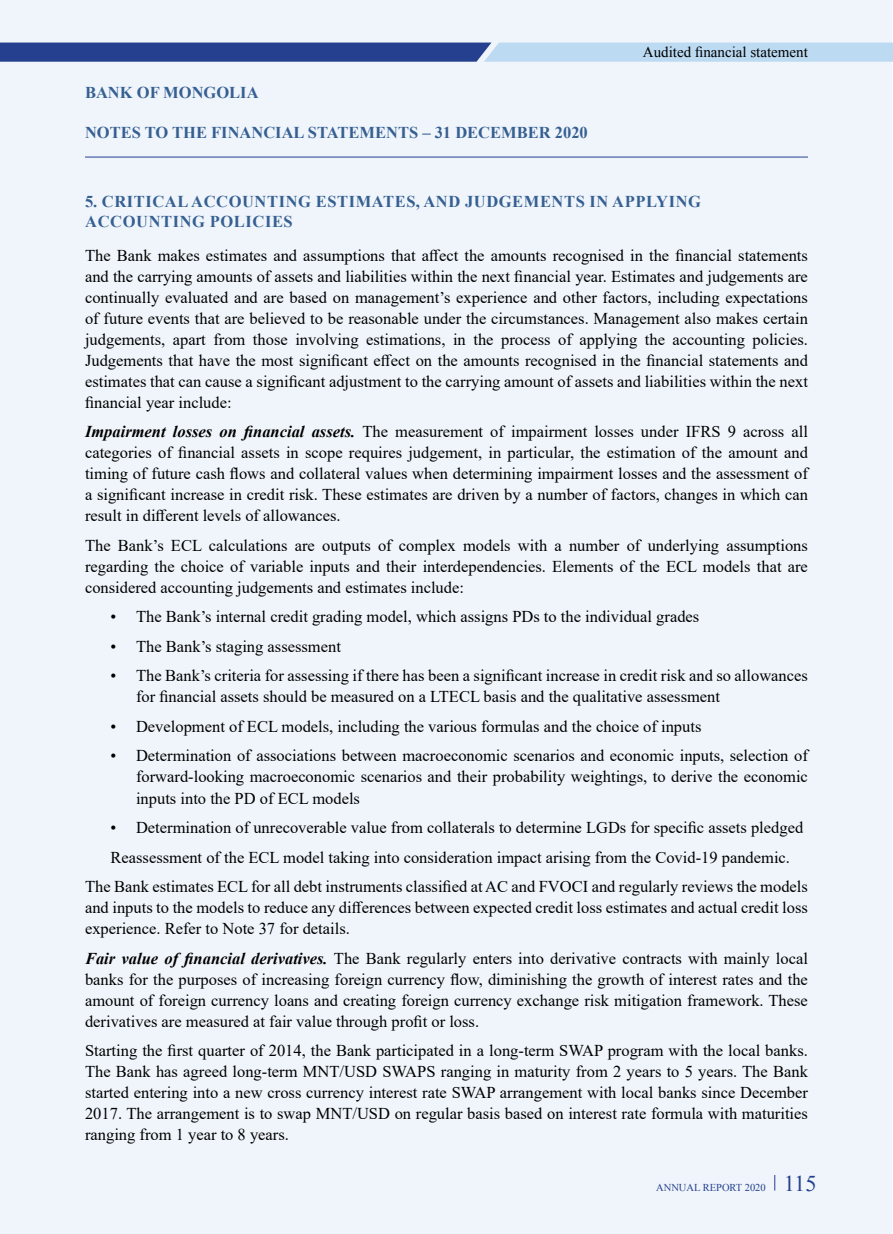
<style>
.page{position:relative;width:893px;height:1234px;background:#fff}
.page>*{position:absolute;margin:0;border:0;box-sizing:border-box;transform-origin:0 0}
.t1{font:16.5px/21px "Times New Roman";color:#000;text-align:justify}
.t2{font:700 16.5px "Times New Roman";letter-spacing:.035em;color:#365f92}
.t3{font:700 16.5px "Mogul Times New Roman";color:#365f92}
.t4{font:15px "Mogul Times New Roman";color:#000}
.t5{font:10.5px "Mogul Times New Roman";color:#25408f}
.s1{font-weight:700;font-style:italic}
.s2{font-size:22.5px}
</style>
<div class="page">
<div style="left:0;top:0;width:891px;height:1233px;background:#eff5fb"></div>
<svg style="left:0;top:43px;width:893px;height:19px;background:#6c88bd"></svg>
<hr style="left:85px;top:157px;width:723px;height:1px;background:#25408f">
<svg style="left:774px;top:1175px;width:1px;height:15px"></svg>
<p class="t3" style="left:85px;top:81px;width:175px">BANK OF MONGOLIA</p>
<p class="t3" style="left:85px;top:121px;width:504px">NOTES TO THE FINANCIAL STATEMENTS – 31 DECEMBER 2020</p>
<p class="t4" style="left:643px;top:42px;width:166px">Audited financial statement</p>
<p class="t2" style="left:85px;top:189px;width:206px">5. CRITICAL ACCOUNTING</p>
<p class="t2" style="left:316px;top:189px;width:162px">ESTIMATES, AND JUDG</p>
<p class="t2" style="left:512px;top:189px;width:157px">EMENTS IN APPLYING</p>
<p class="t2" style="left:85px;top:209px;width:100px">ACCOUNTING</p>
<p class="t2" style="left:210px;top:209px;width:84px">POLICIES</p>
<p class="t1" style="left:85px;top:244px;width:724px">The Bank makes estimates and assumptions that affect the amounts recognised in the financial statements and the carrying amounts of assets and liabilities within the next financial year. Estimates and judgements are continually evaluated and are based on management’s experience and other factors, including expectations of future events that are believed to be reasonable under the circumstances. Management also makes certain judgements, apart from those involving estimations, in the process of applying the accounting policies.<br>Judgements that have the most significant effect on the amounts recognised in the financial statements and estimates that can cause a significant adjustment to the carrying amount of assets and liabilities within the next financial year include:</p>
<p class="t1" style="left:85px;top:420px;width:724px"><span class="s1">Impairment losses on financial assets.</span> The measurement of impairment losses under IFRS 9 across all categories of financial assets in scope requires judgement, in particular, the estimation of the amount and timing of future cash flows and collateral values when determining impairment losses and the assessment of a significant increase in credit risk. These estimates are driven by a number of factors, changes in which can result in different levels of allowances.</p>
<p class="t1" style="left:85px;top:534px;width:724px">The Bank’s ECL calculations are outputs of complex models with a number of underlying assumptions regarding the choice of variable inputs and their interdependencies. Elements of the ECL models that are considered accounting judgements and estimates include:</p>
<p class="t1" style="left:111px;top:605px;width:590px">• The Bank’s internal credit grading model, which assigns PDs to the individual grades</p>
<p class="t1" style="left:111px;top:635px;width:232px">• The Bank’s staging assessment</p>
<p class="t1" style="left:136px;top:664px;width:673px;text-indent:-26px">• The Bank’s criteria for assessing if there has been a significant increase in credit risk and so allowances for financial assets should be measured on a LTECL basis and the qualitative assessment</p>
<p class="t1" style="left:111px;top:715px;width:592px">• Development of ECL models, including the various formulas and the choice of inputs</p>
<p class="t1" style="left:136px;top:744px;width:673px;text-indent:-26px">• Determination of associations between macroeconomic scenarios and economic inputs, selection of forward-looking macroeconomic scenarios and their probability weightings, to derive the economic inputs into the PD of ECL models</p>
<p class="t1" style="left:111px;top:816px;width:694px">• Determination of unrecoverable value from collaterals to determine LGDs for specific assets pledged</p>
<p class="t1" style="left:111px;top:845px;width:681px">Reassessment of the ECL model taking into consideration impact arising from the Covid-19 pandemic.</p>
<p class="t1" style="left:85px;top:875px;width:724px">The Bank estimates ECL for all debt instruments classified at AC and FVOCI and regularly reviews the models</p>
<p class="t1" style="left:85px;top:896px;width:724px">and inputs to the models to reduce any differences between expected credit loss estimates and actual credit loss experience. Refer to Note 37 for details.</p>
<p class="t1" style="left:85px;top:946px;width:724px"><span class="s1">Fair value of financial derivatives.</span> The Bank regularly enters into derivative contracts with mainly local banks for the purposes of increasing foreign currency flow, diminishing the growth of interest rates and the amount of foreign currency loans and creating foreign currency exchange risk mitigation framework. These derivatives are measured at fair value through profit or loss.</p>
<p class="t1" style="left:85px;top:1039px;width:724px">Starting the first quarter of 2014, the Bank participated in a long-term SWAP program with the local banks.<br>The Bank has agreed long-term MNT/USD SWAPS ranging in maturity from 2 years to 5 years. The Bank started entering into a new cross currency interest rate SWAP arrangement with local banks since December 2017. The arrangement is to swap MNT/USD on regular basis based on interest rate formula with maturities ranging from 1 year to 8 years.</p>
<p class="t5" style="left:656px;top:1179px;width:162px">ANNUAL REPORT 2020 <span class="s2">115</span></p>
</div>
